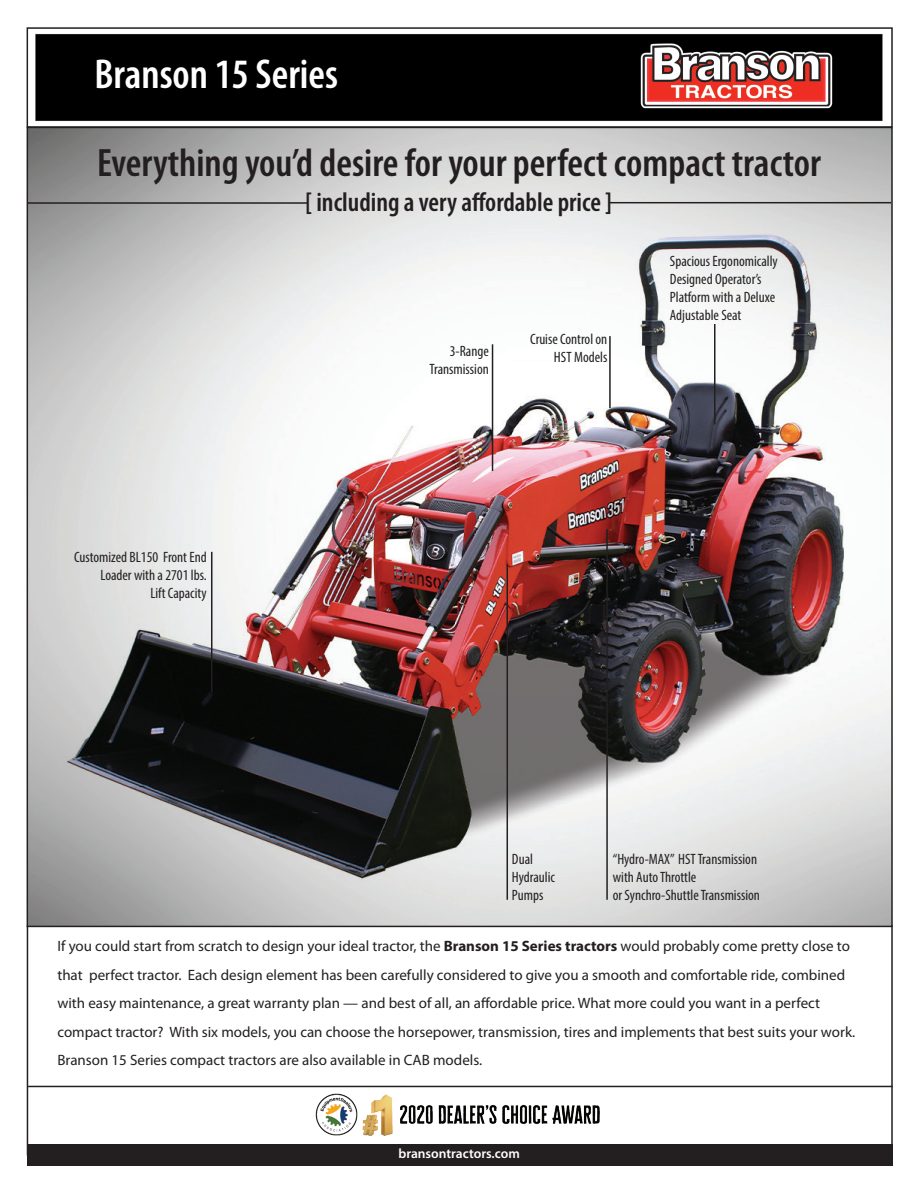
<style>
.page{position:relative;width:918px;height:1188px;background:#fff}
.page>*{position:absolute;margin:0;border:0;box-sizing:border-box;transform-origin:0 0}
.t1{font:600 condensed 42px "Myriad Pro";color:#fff}
.t2{font:600 condensed 39.75px "Myriad Pro";color:#231f20}
.t3{font:600 condensed 27px "Myriad Pro";color:#231f20}
.t4{font:15px/28.5px "Myriad Pro";color:#231f20}
.t5{font:condensed 15px/18px "Myriad Pro";color:#231f20}
.t6{font:600 13.5px "Myriad Pro";color:#fff}
.s1{font-weight:700}
</style>
<div class="page">
<img style="left:30px;top:34px;width:860px;height:890px">
<hr style="left:27px;top:202px;width:280px;height:2px;background:#231f20">
<hr style="left:609px;top:202px;width:282px;height:1px;background:#231f20">
<hr style="left:714px;top:324px;width:2px;height:100px;background:#231f20">
<hr style="left:507px;top:564px;width:1px;height:336px;background:#231f20">
<hr style="left:609px;top:336px;width:2px;height:72px;background:#231f20">
<hr style="left:492px;top:344px;width:1px;height:127px;background:#231f20">
<hr style="left:211px;top:552px;width:1px;height:140px;background:#231f20">
<div style="left:27px;top:1144px;width:866px;height:22px;background:#231f20"></div>
<hr style="left:606px;top:529px;width:2px;height:371px;background:#231f20">
<hr style="left:28px;top:1086px;width:865px;height:1px;background:#231f20">
<img style="left:311px;top:1085px;width:321px;height:51px">
<div style="left:27px;top:27px;width:866px;height:101px;border:2px solid #231f20"></div>
<p class="t1" style="left:94px;top:49px;width:245px">Branson 15 Series</p>
<p class="t2" style="left:97px;top:138px;width:726px">Everything you’d desire for your perfect compact tractor</p>
<p class="t3" style="left:305px;top:186px;width:308px">[ including a very affordable price ]</p>
<p class="t5" style="left:670px;top:252px;width:109px">Spacious Ergonomically<br>Designed Operator’s<br>Platform with a Deluxe<br>Adjustable Seat</p>
<p class="t5" style="left:74px;top:548px;width:134px;text-align:right">Customized BL150 Front End<br>Loader with a 2701 lbs.<br>Lift Capacity</p>
<p class="t5" style="left:450px;top:341px;width:41px">3-Range</p>
<p class="t5" style="left:430px;top:359px;width:61px">Transmission</p>
<p class="t5" style="left:530px;top:330px;width:79px">Cruise Control on</p>
<p class="t5" style="left:554px;top:348px;width:55px">HST Models</p>
<p class="t5" style="left:512px;top:850px;width:23px">Dual</p>
<p class="t5" style="left:512px;top:868px;width:45px">Hydraulic<br>Pumps</p>
<p class="t5" style="left:613px;top:850px;width:146px">“Hydro-MAX” HST Transmission</p>
<p class="t5" style="left:613px;top:868px;width:149px">with Auto Throttle<br>or Synchro-Shuttle Transmission</p>
<p class="t4" style="left:57px;top:932px;width:800px">If you could start from scratch to design your ideal tractor, the <span class="s1">Branson 15 Series tractors</span> would probably come pretty close to that perfect tractor. Each design element has been carefully considered to give you a smooth and comfortable ride, combined with easy maintenance, a great warranty plan — and best of all, an affordable price. What more could you want in a perfect compact tractor? With six models, you can choose the horsepower, transmission, tires and implements that best suits your work.<br>Branson 15 Series compact tractors are also available in CAB models.</p>
<p class="t6" style="left:398px;top:1145px;width:123px">bransontractors.com</p>
</div>
